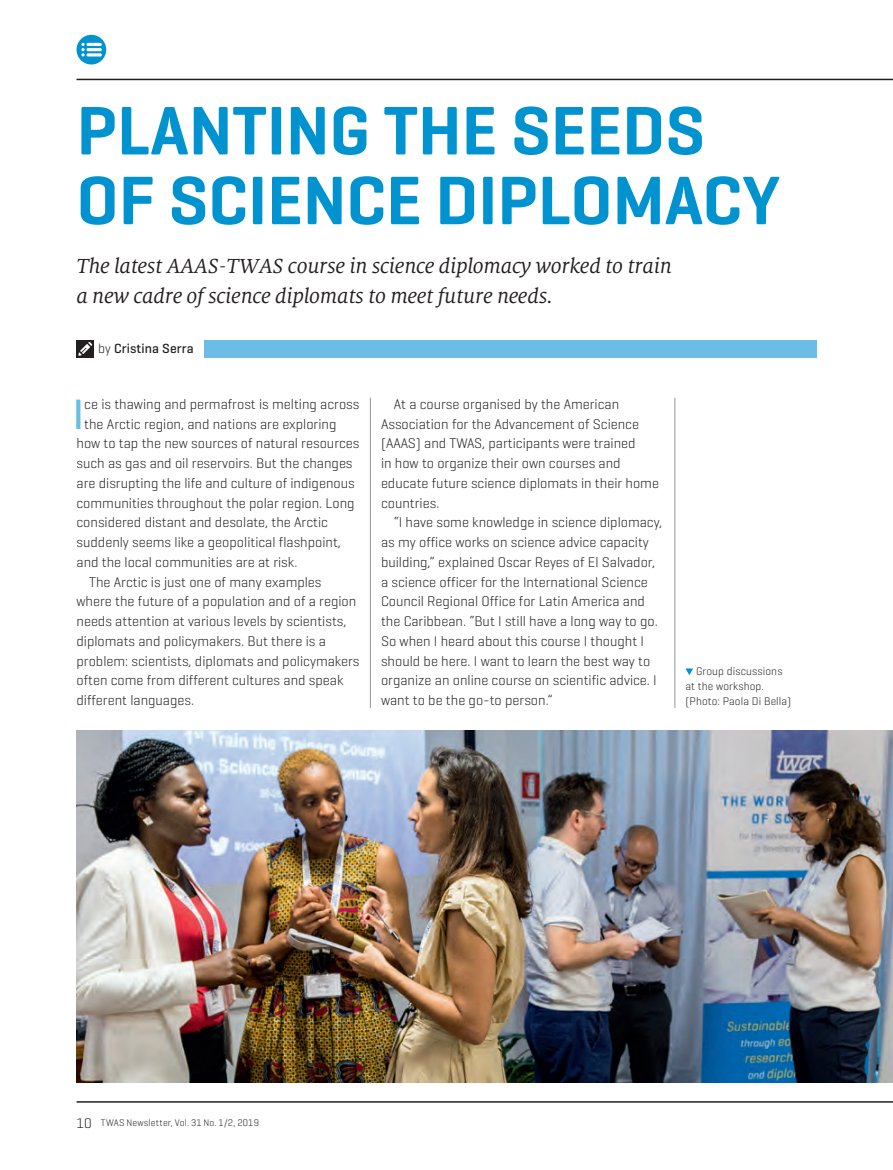
<style>
.page{position:relative;width:893px;height:1170px;background:#fff}
.page>*{position:absolute;margin:0;border:0;box-sizing:border-box;transform-origin:0 0}
.t1{font:600 69.75px/69.8px "Geogrotesque";color:#0093d0}
.t2{font:500 43.2px "Geogrotesque";color:#6bbde5}
.t3{font:italic 22.5px/30px "Milo Serif OT";letter-spacing:-.01em;color:#231f20}
.t4{font:300 14.25px/19.6px "Geogrotesque";color:#231f20}
.t5{font:500 13.5px "Geogrotesque";letter-spacing:.01em;color:#231f20}
.t6{font:300 11.25px/15px "Geogrotesque";letter-spacing:.01em;color:#231f20}
.t7{font:300 9.75px "Geogrotesque";letter-spacing:.02em;color:#231f20}
.s1{font-weight:300}
.s2{font-size:14.25px}
</style>
<div class="page">
<hr style="left:77px;top:79px;width:816px;height:1px;background:#231f20">
<div style="left:77px;top:35px;width:29px;height:29px;background:#0093d0;border-radius:50%"></div>
<hr style="left:77px;top:1101px;width:816px;height:1px;background:#231f20">
<hr style="left:674px;top:397px;width:1px;height:311px;background:#939598">
<hr style="left:370px;top:397px;width:1px;height:311px;background:#939598">
<img style="left:77px;top:730px;width:816px;height:352px">
<svg style="left:81px;top:43px;width:21px;height:13px"></svg>
<div style="left:204px;top:340px;width:612px;height:17px;background:#6bbde5"></div>
<svg style="left:685px;top:668px;width:8px;height:7px"></svg>
<div style="left:77px;top:340px;width:17px;height:17px;background:#231f20"></div>
<svg style="left:78px;top:342px;width:14px;height:14px"></svg>
<h1 class="t1" style="left:77px;top:95px;width:705px">PLANTING THE SEEDS<br>OF SCIENCE DIPLOMACY</h1>
<h3 class="t3" style="left:77px;top:251px;width:597px">The latest AAAS-TWAS course in science diplomacy worked to train a new cadre of science diplomats to meet future needs.</h3>
<p class="t5" style="left:98px;top:340px;width:97px"><span class="s1">by</span> Cristina Serra</p>
<h2 class="t2" style="left:73px;top:387px;width:13px">I</h2>
<p class="t4" style="left:84px;top:394px;width:277px">ce is thawing and permafrost is melting across</p>
<p class="t4" style="left:84px;top:413px;width:254px">the Arctic region, and nations are exploring</p>
<p class="t4" style="left:77px;top:433px;width:284px">how to tap the new sources of natural resources</p>
<p class="t4" style="left:77px;top:453px;width:278px">such as gas and oil reservoirs. But the changes</p>
<p class="t4" style="left:77px;top:473px;width:280px">are disrupting the life and culture of indigenous</p>
<p class="t4" style="left:77px;top:492px;width:280px">communities throughout the polar region. Long</p>
<p class="t4" style="left:77px;top:512px;width:253px">considered distant and desolate, the Arctic</p>
<p class="t4" style="left:77px;top:532px;width:266px">suddenly seems like a geopolitical flashpoint,</p>
<p class="t4" style="left:77px;top:551px;width:222px">and the local communities are at risk.</p>
<p class="t4" style="left:89px;top:571px;width:234px">The Arctic is just one of many examples</p>
<p class="t4" style="left:77px;top:591px;width:281px">where the future of a population and of a region</p>
<p class="t4" style="left:77px;top:611px;width:271px">needs attention at various levels by scientists,</p>
<p class="t4" style="left:77px;top:630px;width:251px">diplomats and policymakers. But there is a</p>
<p class="t4" style="left:77px;top:650px;width:284px">problem: scientists, diplomats and policymakers</p>
<p class="t4" style="left:77px;top:670px;width:268px">often come from different cultures and speak</p>
<p class="t4" style="left:77px;top:689px;width:119px">different languages.</p>
<p class="t4" style="left:381px;top:394px;width:280px;text-indent:13px">At a course organised by the American Association for the Advancement of Science (AAAS) and TWAS, participants were trained<br>in how to organize their own courses and educate future science diplomats in their home countries.</p>
<p class="t4" style="left:381px;top:512px;width:283px;text-indent:13px">“I have some knowledge in science diplomacy, as my office works on science advice capacity building,” explained Oscar Reyes of El Salvador, a science officer for the International Science Council Regional Office for Latin America and the Caribbean. “But I still have a long way to go.<br>So when I heard about this course I thought I should be here. I want to learn the best way to organize an online course on scientific advice. I want to be the go-to person.”</p>
<p class="t6" style="left:685px;top:663px;width:107px;text-indent:11px">Group discussions at the workshop. (Photo: Paola Di Bella)</p>
<p class="t7" style="left:77px;top:1116px;width:184px"><span class="s2">10</span> TWAS Newsletter, Vol. 31 No. 1/2, 2019</p>
</div>
